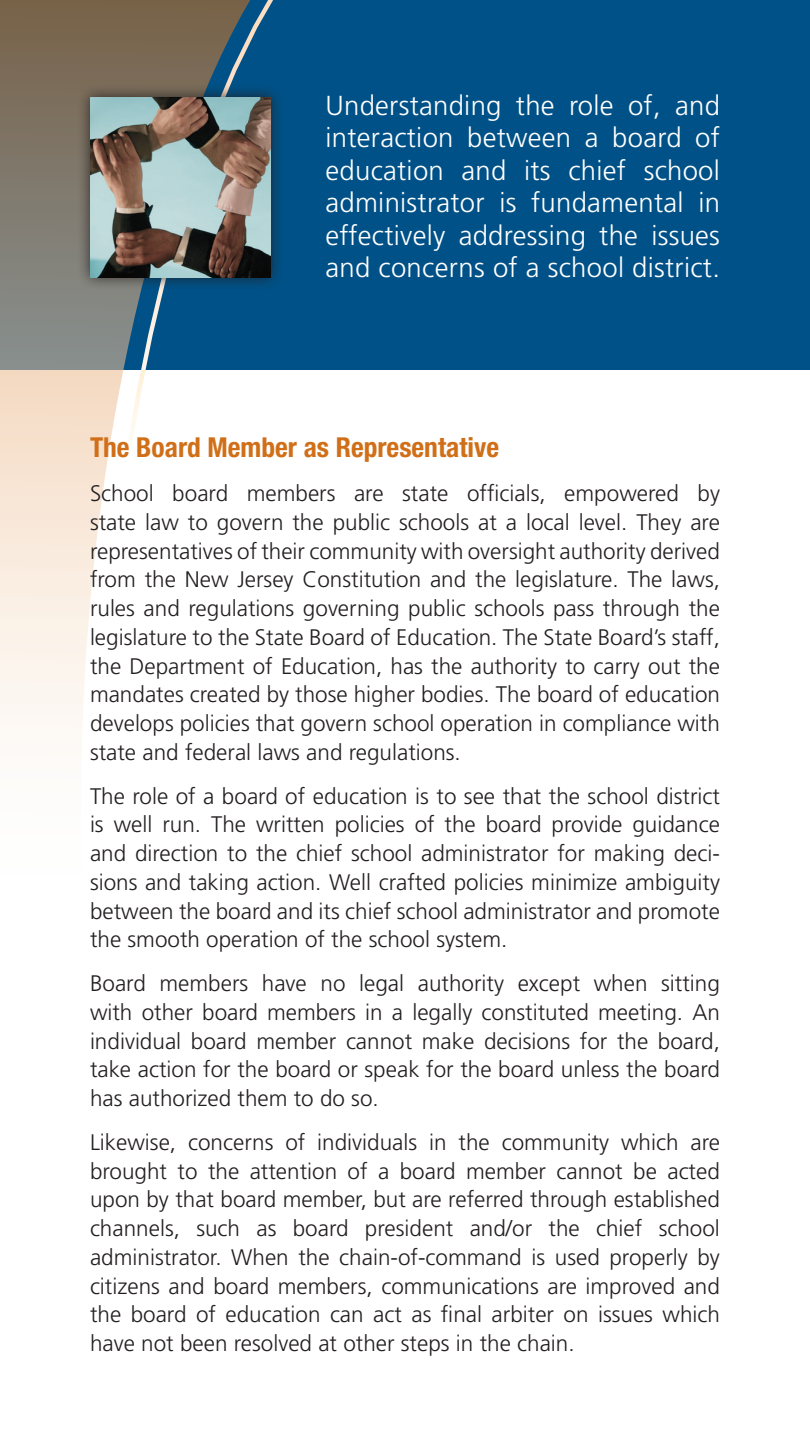
<style>
.page{position:relative;width:810px;height:1440px;background:#fff}
.page>*{position:absolute;margin:0;border:0;box-sizing:border-box;transform-origin:0 0}
.text{font:300 27.5px/32.5px "Frutiger";letter-spacing:.01em;color:#fff;text-align:justify}
.subhead{font:700 condensed 27.5px "Helvetica Neue";color:#d06f18}
.text-2{font:300 22.5px/28.8px "Frutiger";color:#231f20;text-align:justify}
</style>
<div class="page">
<div style="left:0;top:0;width:810px;height:370px;background:#005187"></div>
<svg style="left:0;top:0;width:96px;height:730px;background:#bfb4a7"></svg>
<svg style="left:96px;top:0;width:177px;height:543px"></svg>
<div style="left:77px;top:84px;width:207px;height:207px;background:#231f20;opacity:.89"></div>
<img style="left:91px;top:97px;width:180px;height:180px">
<p class="text" style="left:326px;top:90px;width:396px">Understanding the role of, and interaction between a board of education and its chief school administrator is fundamental in effectively addressing the issues and concerns of a school district.</p>
<p class="subhead" style="left:90px;top:431px;width:411px">The Board Member as Representative</p>
<p class="text-2" style="left:90px;top:479px;width:632px">School board members are state officials, empowered by state law to govern the public schools at a local level. They are representatives of their community with oversight authority derived from the New Jersey Constitution and the legislature. The laws, rules and regulations governing public schools pass through the legislature to the State Board of Education. The State Board’s staff, the Department of Education, has the authority to carry out the mandates created by those higher bodies. The board of education develops policies that govern school operation in compliance with state and federal laws and regulations.</p>
<p class="text-2" style="left:90px;top:782px;width:632px">The role of a board of education is to see that the school district is well run. The written policies of the board provide guidance and direction to the chief school administrator for making deci&shy;sions and taking action. Well crafted policies minimize ambiguity between the board and its chief school administrator and promote the smooth operation of the school system.</p>
<p class="text-2" style="left:90px;top:969px;width:632px">Board members have no legal authority except when sitting with other board members in a legally constituted meeting. An individual board member cannot make decisions for the board, take action for the board or speak for the board unless the board has authorized them to do so.</p>
<p class="text-2" style="left:90px;top:1128px;width:632px">Likewise, concerns of individuals in the community which are brought to the attention of a board member cannot be acted upon by that board member, but are referred through established channels, such as board president and/or the chief school administrator. When the chain-of-command is used properly by citizens and board members, communications are improved and the board of education can act as final arbiter on issues which have not been resolved at other steps in the chain.</p>
</div>
